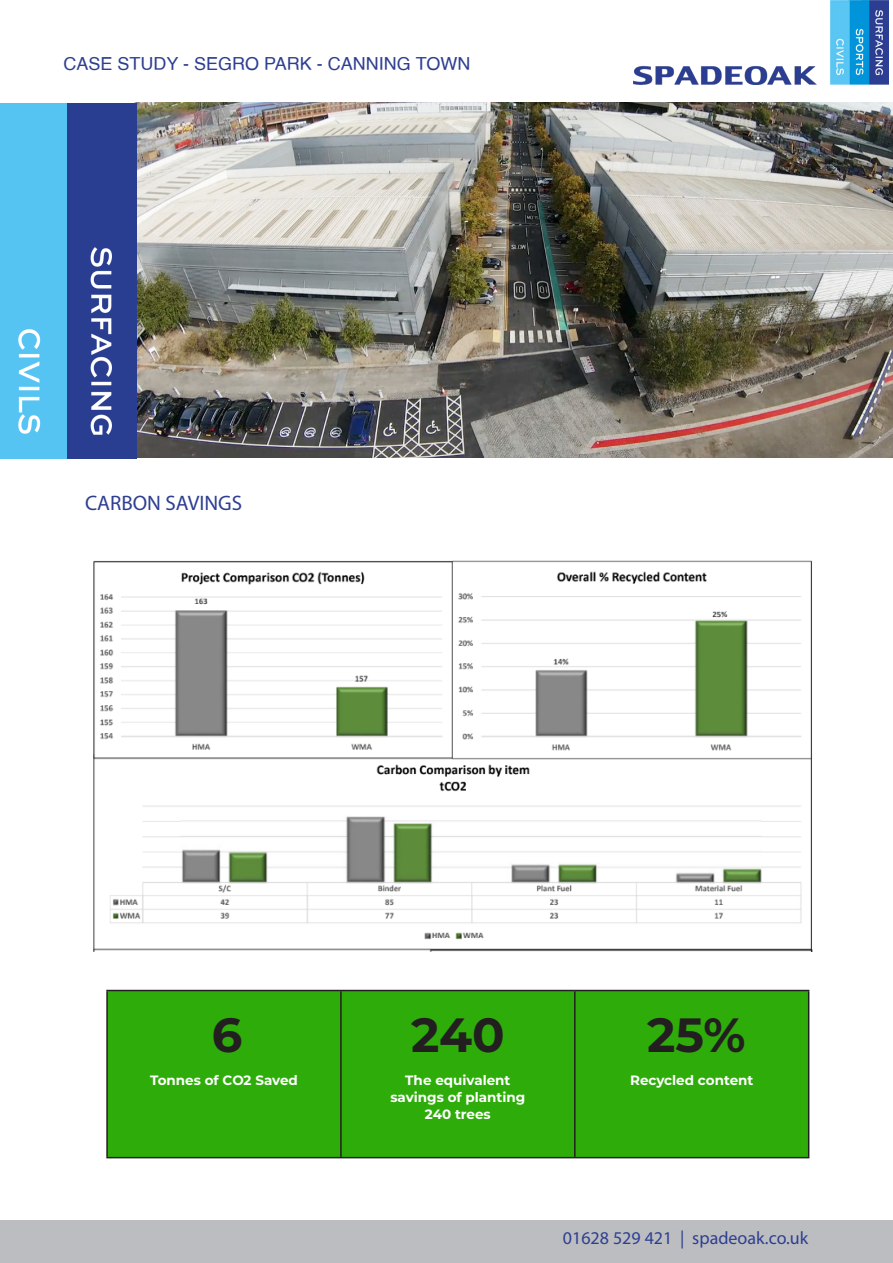
<style>
.page{position:relative;width:893px;height:1263px;background:#fff}
.page>*{position:absolute;margin:0;border:0;box-sizing:border-box;transform-origin:0 0}
.t1{font:700 48px "Montserrat";color:#231f20}
.t2{font:21px "Myriad Pro";color:#2e3f91}
.Intro_text{font:18px "Helvetica";color:#2e3f91}
.t3{font:18px "Myriad Pro";color:#2e3f91}
.t4{font:700 13.5px/17.2px "Montserrat";color:#fff;text-align:center}
</style>
<div class="page">
<img style="left:135px;top:103px;width:758px;height:355px">
<img style="left:633px;top:0;width:255px;height:84px">
<div style="left:0;top:104px;width:67px;height:354px;background:#55c4f2"></div>
<img style="left:19px;top:329px;width:22px;height:104px">
<div style="left:0;top:1220px;width:893px;height:43px;background:#bcbdc0"></div>
<div style="left:67px;top:104px;width:70px;height:355px;background:#293e91"></div>
<img style="left:90px;top:247px;width:22px;height:187px">
<div style="left:108px;top:991px;width:700px;height:166px;background:#2ead0a"></div>
<hr style="left:106px;top:990px;width:235px;height:1px;background:#231f20">
<hr style="left:106px;top:991px;width:2px;height:166px;background:#231f20">
<hr style="left:341px;top:990px;width:234px;height:1px;background:#231f20">
<hr style="left:340px;top:991px;width:2px;height:166px;background:#231f20">
<hr style="left:575px;top:990px;width:234px;height:1px;background:#231f20">
<hr style="left:574px;top:991px;width:2px;height:166px;background:#231f20">
<hr style="left:808px;top:991px;width:1px;height:166px;background:#231f20">
<hr style="left:106px;top:1157px;width:235px;height:1px;background:#231f20">
<hr style="left:341px;top:1157px;width:234px;height:1px;background:#231f20">
<hr style="left:575px;top:1157px;width:234px;height:1px;background:#231f20">
<img style="left:93px;top:560px;width:720px;height:391px">
<p class="Intro_text" style="left:64px;top:49px;width:408px">CASE STUDY - SEGRO PARK - CANNING TOWN</p>
<p class="t2" style="left:85px;top:490px;width:159px">CARBON SAVINGS</p>
<p class="t1" style="left:212px;top:1000px;width:32px">6</p>
<p class="t1" style="left:411px;top:1000px;width:95px">240</p>
<p class="t1" style="left:647px;top:1000px;width:100px">25%</p>
<p class="t4" style="left:150px;top:1071px;width:149px">Tonnes of CO2 Saved</p>
<p class="t4" style="left:390px;top:1071px;width:137px">The equivalent savings of planting<br>240 trees</p>
<p class="t4" style="left:630px;top:1071px;width:125px">Recycled content</p>
<p class="t3" style="left:563px;top:1226px;width:247px">01628 529 421 | spadeoak.co.uk</p>
</div>
